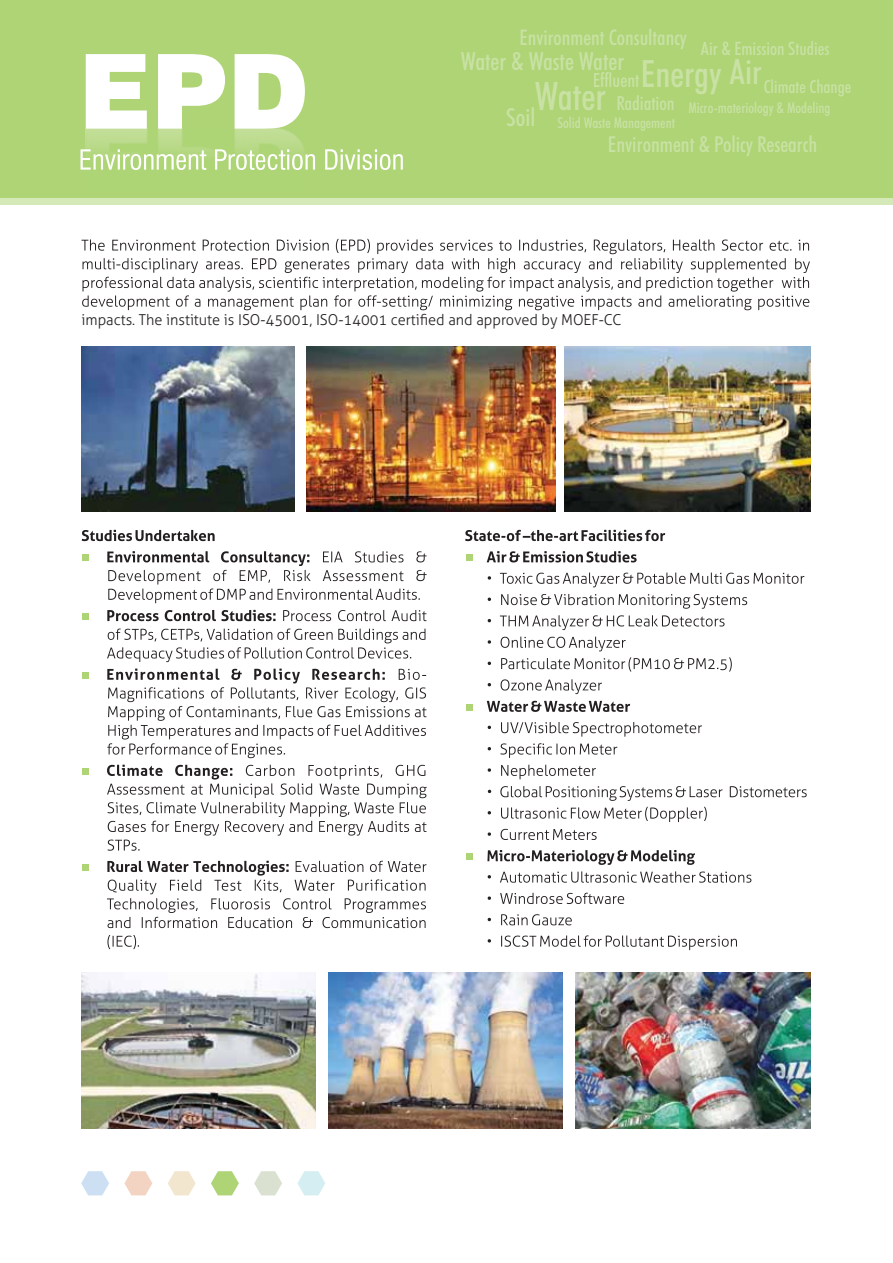
<style>
.page{position:relative;width:893px;height:1263px;background:#fff}
.page>*{position:absolute;margin:0;border:0;box-sizing:border-box;transform-origin:0 0}
.t1{font:500 condensed 39.15px "Futura BT";color:#c9e2a4}
.t2{font:500 condensed 37.65px "Futura BT";color:#c9e2a4}
.t3{font:500 condensed 24.9px "Futura BT";color:#c9e2a4}
.t4{font:500 condensed 21.9px "Futura BT";color:#c9e2a4}
.t5{font:500 condensed 21.6px "Futura BT";color:#c9e2a4}
.t6{font:500 condensed 19.5px "Futura BT";color:#c9e2a4}
.t7{font:500 condensed 18.6px "Futura BT";color:#c9e2a4}
.t8{font:500 condensed 18px "Futura BT";color:#c9e2a4}
.t9{font:300 15px "Aller";color:#231f20}
.t10{font:500 condensed 15px "Futura BT";color:#c9e2a4}
.s1{font-size:19.5px}
.s2{font-size:35.25px}
</style>
<div class="page">
<img style="left:307px;top:346px;width:248px;height:165px">
<img style="left:565px;top:346px;width:245px;height:165px">
<img style="left:81px;top:346px;width:213px;height:165px">
<img style="left:81px;top:972px;width:234px;height:157px">
<img style="left:329px;top:972px;width:234px;height:157px">
<img style="left:576px;top:972px;width:234px;height:157px">
<svg style="left:82px;top:530px;width:133px;height:11px"></svg>
<div style="left:82px;top:554px;width:7px;height:7px;background:#aed476"></div>
<svg style="left:107px;top:551px;width:320px;height:52px"></svg>
<div style="left:82px;top:613px;width:7px;height:7px;background:#aed476"></div>
<svg style="left:107px;top:610px;width:169px;height:11px"></svg>
<svg style="left:283px;top:610px;width:144px;height:11px"></svg>
<svg style="left:107px;top:628px;width:318px;height:34px"></svg>
<div style="left:82px;top:672px;width:7px;height:7px;background:#aed476"></div>
<svg style="left:107px;top:668px;width:320px;height:90px"></svg>
<div style="left:82px;top:768px;width:7px;height:7px;background:#aed476"></div>
<svg style="left:107px;top:765px;width:320px;height:86px"></svg>
<div style="left:82px;top:864px;width:7px;height:7px;background:#aed476"></div>
<svg style="left:107px;top:861px;width:319px;height:67px"></svg>
<svg style="left:107px;top:935px;width:32px;height:14px"></svg>
<svg style="left:81px;top:239px;width:729px;height:71px"></svg>
<svg style="left:465px;top:530px;width:200px;height:11px"></svg>
<div style="left:466px;top:554px;width:7px;height:7px;background:#aed476"></div>
<svg style="left:487px;top:551px;width:150px;height:11px"></svg>
<svg style="left:488px;top:573px;width:316px;height:14px"></svg>
<svg style="left:488px;top:594px;width:259px;height:15px"></svg>
<svg style="left:488px;top:615px;width:236px;height:15px"></svg>
<svg style="left:488px;top:637px;width:138px;height:14px"></svg>
<svg style="left:488px;top:657px;width:244px;height:14px"></svg>
<svg style="left:488px;top:679px;width:114px;height:15px"></svg>
<div style="left:466px;top:704px;width:7px;height:7px;background:#aed476"></div>
<svg style="left:487px;top:701px;width:143px;height:11px"></svg>
<svg style="left:488px;top:722px;width:214px;height:15px"></svg>
<svg style="left:488px;top:743px;width:129px;height:15px"></svg>
<svg style="left:488px;top:765px;width:108px;height:14px"></svg>
<svg style="left:488px;top:786px;width:319px;height:15px"></svg>
<svg style="left:488px;top:807px;width:219px;height:15px"></svg>
<svg style="left:488px;top:829px;width:109px;height:11px"></svg>
<div style="left:466px;top:853px;width:7px;height:7px;background:#aed476"></div>
<svg style="left:487px;top:850px;width:208px;height:15px"></svg>
<svg style="left:488px;top:871px;width:263px;height:12px"></svg>
<svg style="left:488px;top:893px;width:136px;height:11px"></svg>
<svg style="left:488px;top:914px;width:84px;height:11px"></svg>
<svg style="left:488px;top:935px;width:249px;height:15px"></svg>
<div style="left:0;top:0;width:893px;height:198px;background:#aed476"></div>
<img style="left:86px;top:129px;width:218px;height:20px">
<svg style="left:86px;top:54px;width:219px;height:75px"></svg>
<div style="left:0;top:198px;width:893px;height:7px;background:#d4e8b8"></div>
<svg style="left:80px;top:149px;width:323px;height:21px"></svg>
<svg style="left:81px;top:1171px;width:28px;height:24px"></svg>
<svg style="left:124px;top:1171px;width:28px;height:24px"></svg>
<svg style="left:168px;top:1171px;width:28px;height:24px"></svg>
<svg style="left:211px;top:1171px;width:28px;height:24px"></svg>
<svg style="left:254px;top:1171px;width:28px;height:24px"></svg>
<svg style="left:297px;top:1171px;width:28px;height:24px"></svg>
<h3 class="t5" style="left:519px;top:25px;width:169px">Environment Consultancy</h3>
<p class="t7" style="left:701px;top:37px;width:130px">Air &amp; Emission Studies</p>
<h3 class="t3" style="left:461px;top:46px;width:165px">Water &amp; Waste Water</h3>
<h2 class="t2" style="left:609px;top:51px;width:155px"><span class="s1">luent</span>Energy <span class="s2">Air</span></h2>
<h3 class="t6" style="left:593px;top:68px;width:17px">Eff</h3>
<p class="t8" style="left:764px;top:76px;width:89px">Climate Change</p>
<h1 class="t1" style="left:535px;top:73px;width:73px">Water</h1>
<h3 class="t6" style="left:616px;top:91px;width:60px">Radiation</h3>
<p class="t10" style="left:688px;top:98px;width:144px">Micro-materiology &amp; Modeling</p>
<h3 class="t3" style="left:506px;top:102px;width:31px">Soil</h3>
<p class="t10" style="left:557px;top:114px;width:119px">Solid Waste Management</p>
<h3 class="t4" style="left:608px;top:131px;width:211px">Environment &amp; Policy Research</h3>
<p class="t9" style="left:82px;top:311px;width:542px">impacts. The institute is ISO-45001, ISO-14001 certified and approved by MOEF-CC</p>
</div>
